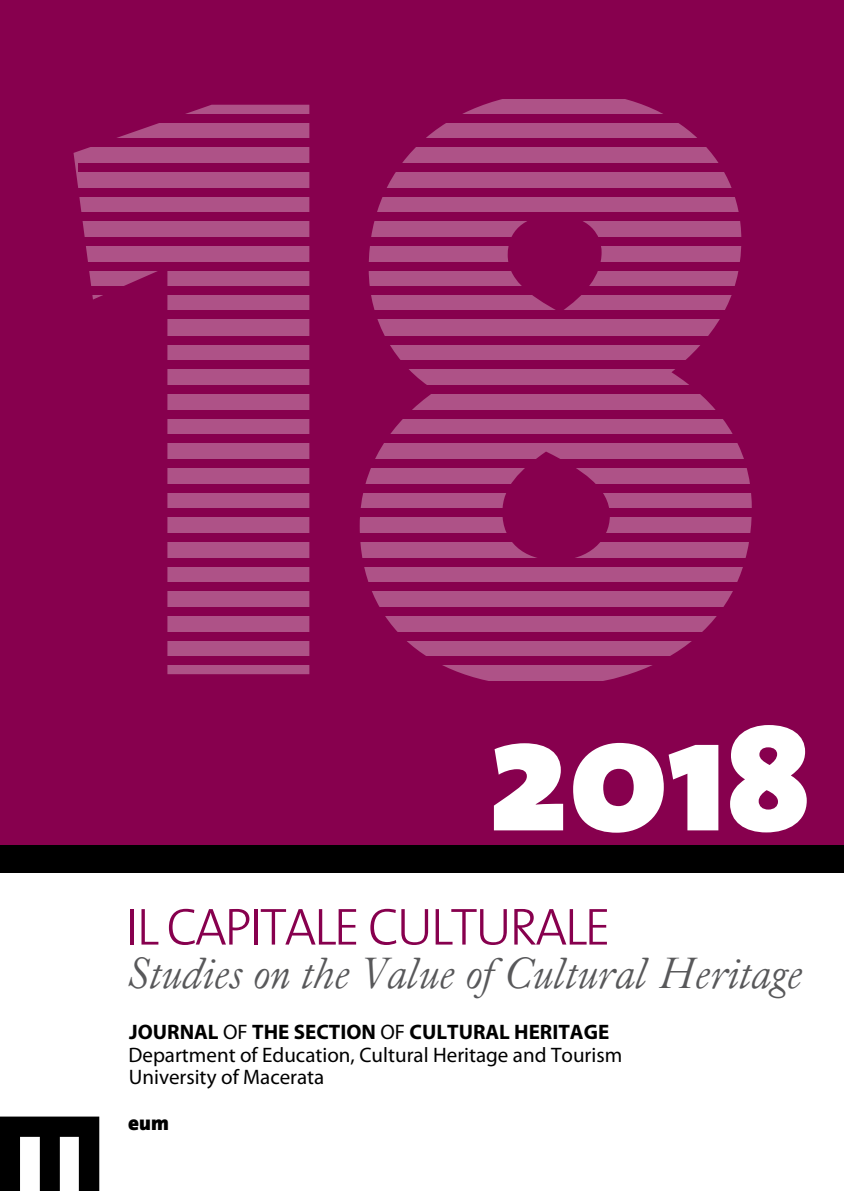
<style>
.page{position:relative;width:844px;height:1191px;background:#fff}
.page>*{position:absolute;margin:0;border:0;box-sizing:border-box;transform-origin:0 0}
.t1{font:843.32px "The Sans Black Caps";color:#ae5287;scale:.89 1}
.t2{font:900 166.25px "The Sans";color:#fff}
.t3{font:52.5px "The Sans Light Caps";letter-spacing:-.05em;color:#87004e}
.t4{font:italic 47.25px "Caslon Old Face BT";letter-spacing:.005em;color:#58585a}
.t5{font:700 21px/45px "Myriad Pro";color:#000}
.t6{font:21px "Myriad Pro";color:#000}
.t7{font:900 21px "The Sans";color:#000}
.s1{font-size:148.75px}
.s2{font-weight:400}
</style>
<div class="page">
<div style="left:0;top:843px;width:843px;height:30px;background:#000"></div>
<div style="left:0;top:0;width:843px;height:844px;background:#87004e"></div>
<svg style="left:0;top:1116px;width:99px;height:75px"></svg>
<h1 class="t1" style="left:67px;top:-110px;width:790px">18</h1>
<h2 class="t2" style="left:488px;top:700px;width:323px">201<span class="s1">8</span></h2>
<h3 class="t3" style="left:125px;top:895px;width:487px">IL CAPITALE CULTURALE</h3>
<h3 class="t4" style="left:129px;top:945px;width:676px">Studies on the Value of Cultural Heritage</h3>
<p class="t5" style="left:129px;top:1009px;width:481px">JOURNAL <span class="s2">OF</span> THE SECTION <span class="s2">OF</span> CULTURAL HERITAGE<br><span class="s2">University of Macerata</span></p>
<p class="t6" style="left:128px;top:1047px;width:495px">Department of Education, Cultural Heritage and Tourism</p>
<p class="t7" style="left:128px;top:1113px;width:42px">eum</p>
</div>
